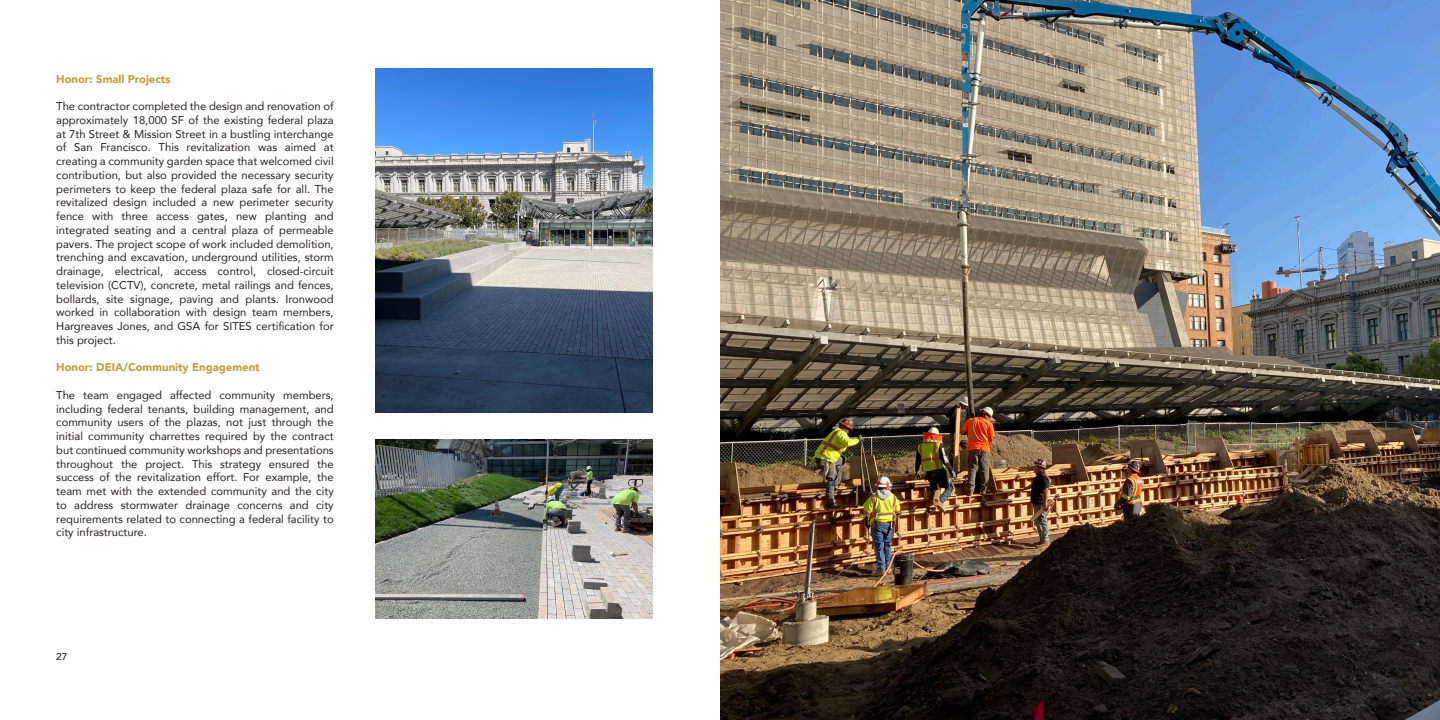
<style>
.page{position:relative;width:1440px;height:720px;background:#fff}
.page>*{position:absolute;margin:0;border:0;box-sizing:border-box;transform-origin:0 0}
.t1{font:11.25px/13.8px "Avenir";color:#231f20;text-align:justify}
.t2{font:900 11.25px "Avenir";color:#ca9b40}
.t3{font:500 10px "Avenir";color:#231f20}
</style>
<div class="page">
<img style="left:375px;top:439px;width:277px;height:180px">
<img style="left:375px;top:69px;width:277px;height:343px">
<img style="left:720px;top:0;width:720px;height:720px">
<p class="t2" style="left:56px;top:69px;width:116px">Honor: Small Projects</p>
<p class="t1" style="left:56px;top:99px;width:279px">The contractor completed the design and renovation of approximately 18,000 SF of the existing federal plaza at 7th Street &amp; Mission Street in a bustling interchange of San Francisco. This revitalization was aimed at creating a community garden space that welcomed civil contribution, but also provided the necessary security perimeters to keep the federal plaza safe for all. The revitalized design included a new perimeter security fence with three access gates, new planting and integrated seating and a central plaza of permeable pavers. The project scope of work included demolition, trenching and excavation, underground utilities, storm drainage, electrical, access control, closed-circuit television (CCTV), concrete, metal railings and fences, bollards, site signage, paving and plants. Ironwood worked in collaboration with design team members, Hargreaves Jones, and GSA for SITES certification for this project.</p>
<p class="t2" style="left:56px;top:358px;width:205px">Honor: DEIA/Community Engagement</p>
<p class="t1" style="left:56px;top:388px;width:279px">The team engaged affected community members, including federal tenants, building management, and community users of the plazas, not just through the initial community charrettes required by the contract but continued community workshops and presentations throughout the project. This strategy ensured the success of the revitalization effort. For example, the team met with the extended community and the city to address stormwater drainage concerns and city requirements related to connecting a federal facility to city infrastructure.</p>
<p class="t3" style="left:56px;top:648px;width:13px">27</p>
</div>
